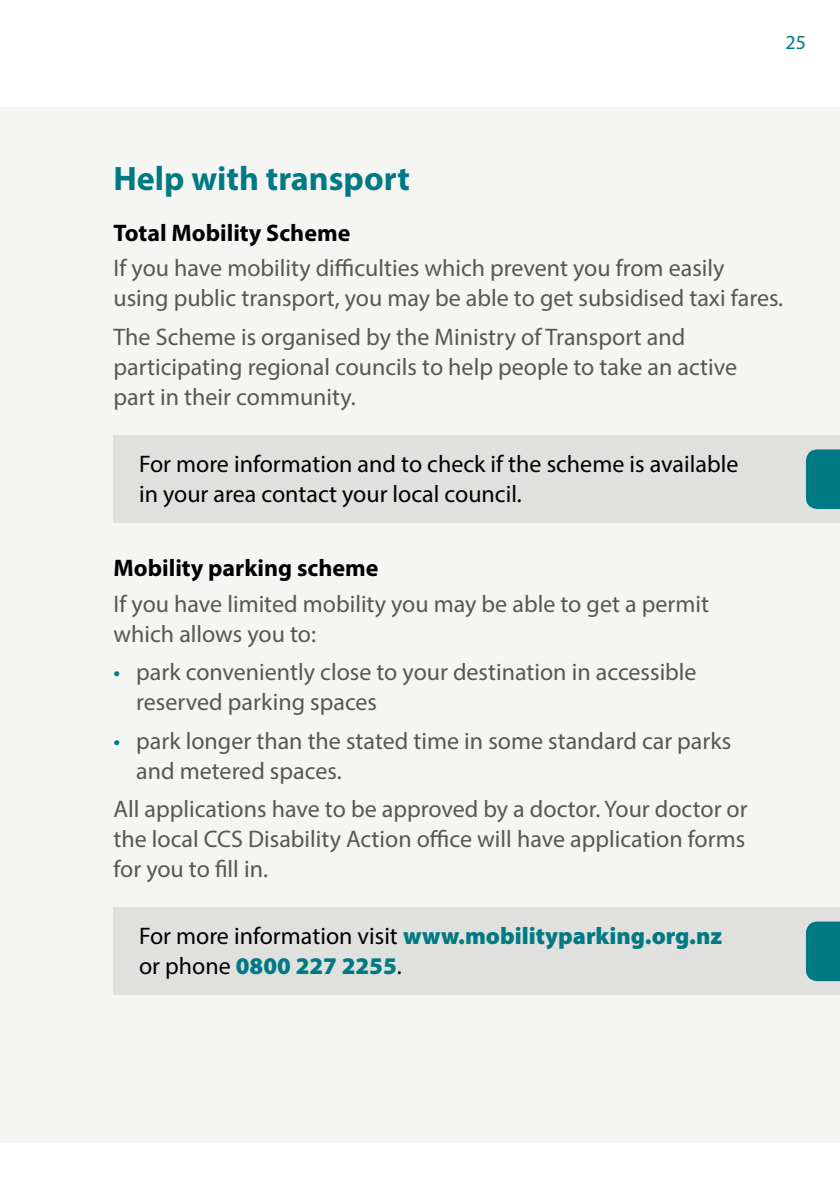
<style>
.page{position:relative;width:840px;height:1191px;background:#fff}
.page>*{position:absolute;margin:0;border:0;box-sizing:border-box;transform-origin:0 0}
.t1{font:700 34px "Myriad Pro";color:#007a82}
.t2{font:24px/30px "Myriad Pro";color:#575756}
.t3{font:24px/30px "Myriad Pro";color:#000}
.t4{font:900 24px/30px "Myriad Pro";color:#007a82}
.t5{font:700 24px "Myriad Pro";color:#000}
.t6{font:20px "Myriad Pro";color:#007a82}
.s1{color:#007a82}
.s2{font-weight:400;color:#000}
</style>
<div class="page">
<div style="left:0;top:108px;width:839px;height:1034px;background:#f5f5f4"></div>
<div style="left:113px;top:435px;width:726px;height:88px;background:#e0e0de"></div>
<svg style="left:805px;top:449px;width:34px;height:60px;background:#0d8087"></svg>
<div style="left:113px;top:907px;width:726px;height:88px;background:#e0e0de"></div>
<svg style="left:805px;top:921px;width:34px;height:60px;background:#0d8087"></svg>
<p class="t6" style="left:785px;top:30px;width:22px">25</p>
<h1 class="t1" style="left:113px;top:156px;width:298px">Help with transport</h1>
<p class="t5" style="left:113px;top:217px;width:238px">Total Mobility Scheme</p>
<p class="t2" style="left:113px;top:253px;width:670px">If you have mobility difficulties which prevent you from easily using public transport, you may be able to get subsidised taxi fares.</p>
<p class="t2" style="left:113px;top:321px;width:624px">The Scheme is organised by the Ministry of Transport and participating regional councils to help people to take an active part in their community.</p>
<p class="t3" style="left:139px;top:448px;width:600px">For more information and to check if the scheme is available in your area contact your local council.</p>
<p class="t5" style="left:113px;top:552px;width:266px">Mobility parking scheme</p>
<p class="t2" style="left:113px;top:588px;width:596px">If you have limited mobility you may be able to get a permit which allows you to:</p>
<p class="t2" style="left:136px;top:657px;width:561px;text-indent:-23px"><span class="s1">•</span> park conveniently close to your destination in accessible reserved parking spaces</p>
<p class="t2" style="left:136px;top:725px;width:596px;text-indent:-23px"><span class="s1">•</span> park longer than the stated time in some standard car parks and metered spaces.</p>
<p class="t2" style="left:113px;top:794px;width:635px;text-align:justify">All applications have to be approved by a doctor. Your doctor or the local CCS Disability Action office will have application forms for you to fill in.</p>
<p class="t4" style="left:139px;top:919px;width:584px"><span class="s2">For more information visit</span> www.mobilityparking.org.nz <span class="s2">or phone</span> 0800 227 2255<span class="s2">.</span></p>
</div>
